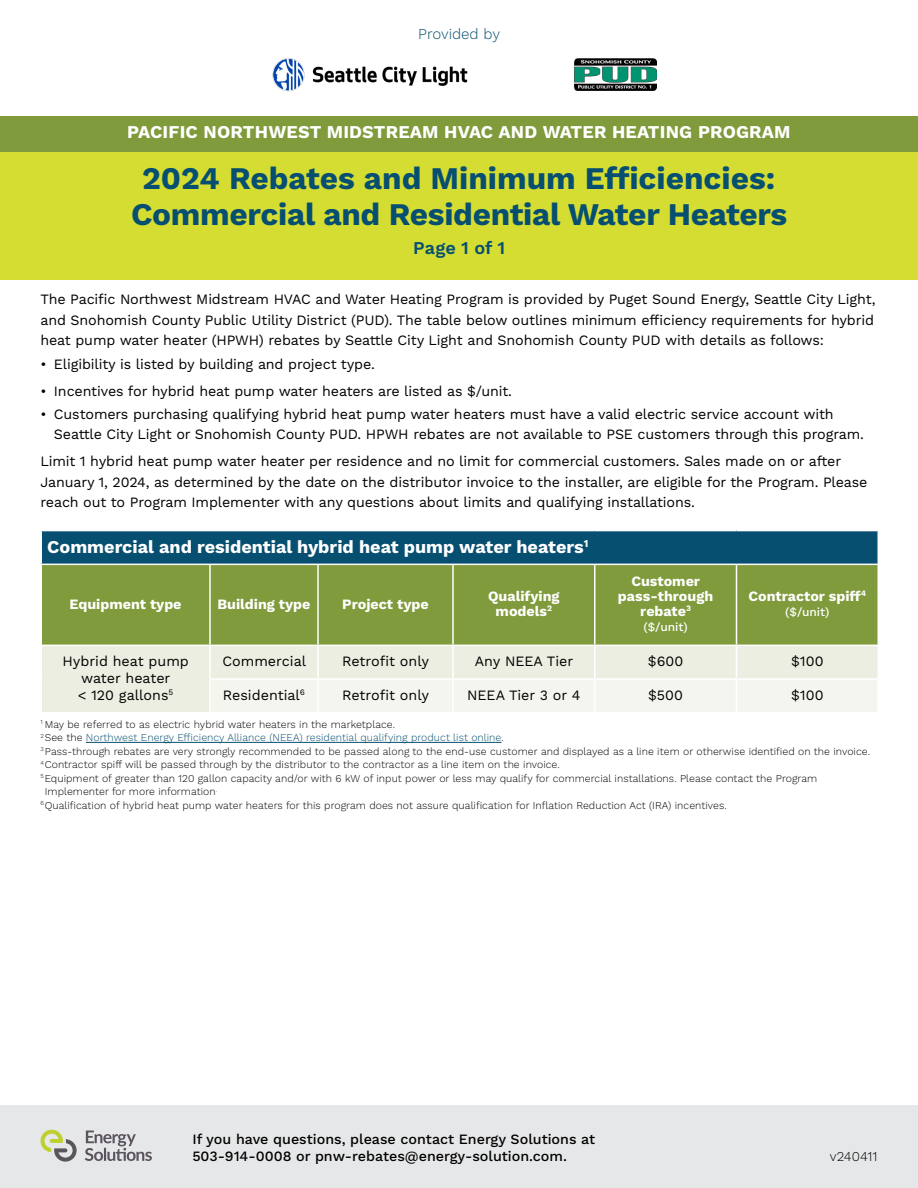
<style>
.page{position:relative;width:918px;height:1188px;background:#fff}
.page>*{position:absolute;margin:0;border:0;box-sizing:border-box;transform-origin:0 0}
.t1{font:700 31.5px/36px "Work Sans";letter-spacing:-.01em;color:#074f71;text-align:center}
.t2{font:700 18px "Work Sans";color:#fff}
.t3{font:600 18px "Work Sans";color:#074f71}
.t4{font:300 15px "Work Sans";color:#074f71}
.t5{font:14.25px/20.2px "Work Sans";letter-spacing:-.01em;color:#000}
.t6{font:700 14.25px/15px "Work Sans";color:#fff;text-align:center}
.t7{font:500 14.25px/17.2px "Work Sans";color:#000}
.t8{font:300 13.5px "Work Sans";color:#000}
.t9{font:500 12px "Work Sans";color:#fff}
.t10{font:300 10.5px "Work Sans";letter-spacing:.005em;color:#000}
.t11{font:300 10.5px "Work Sans";letter-spacing:.005em;color:#074f71}
.s1{color:#000}
</style>
<div class="page">
<div style="left:0;top:1106px;width:918px;height:82px;background:#e6e7e8"></div>
<div style="left:0;top:116px;width:918px;height:36px;background:#809b3c"></div>
<div style="left:0;top:152px;width:918px;height:127px;background:#d5dd33"></div>
<img style="left:272px;top:58px;width:196px;height:34px">
<img style="left:574px;top:59px;width:83px;height:31px">
<svg style="left:85px;top:1131px;width:67px;height:30px"></svg>
<svg style="left:41px;top:1130px;width:36px;height:32px"></svg>
<hr style="left:86px;top:742px;width:416px;height:1px;background:#074f71">
<div style="left:41px;top:531px;width:837px;height:33px;background:#074f71"></div>
<div style="left:42px;top:565px;width:836px;height:80px;background:#809b3c"></div>
<div style="left:42px;top:646px;width:836px;height:66px;background:#edeee2"></div>
<div style="left:211px;top:680px;width:667px;height:32px;background:#f5f5ef"></div>
<hr style="left:40px;top:531px;width:2px;height:33px;background:#fff">
<hr style="left:209px;top:565px;width:2px;height:80px;background:#fff">
<hr style="left:317px;top:565px;width:2px;height:80px;background:#fff">
<hr style="left:452px;top:565px;width:2px;height:80px;background:#fff">
<hr style="left:594px;top:565px;width:2px;height:80px;background:#fff">
<hr style="left:736px;top:565px;width:1px;height:80px;background:#fff">
<hr style="left:209px;top:646px;width:2px;height:32px;background:#fff">
<hr style="left:317px;top:646px;width:2px;height:32px;background:#fff">
<hr style="left:452px;top:646px;width:2px;height:32px;background:#fff">
<hr style="left:594px;top:646px;width:2px;height:32px;background:#fff">
<hr style="left:736px;top:646px;width:1px;height:32px;background:#fff">
<hr style="left:209px;top:678px;width:109px;height:2px;background:#fff">
<hr style="left:209px;top:680px;width:2px;height:32px;background:#fff">
<hr style="left:318px;top:678px;width:135px;height:2px;background:#fff">
<hr style="left:317px;top:680px;width:2px;height:32px;background:#fff">
<hr style="left:453px;top:678px;width:142px;height:2px;background:#fff">
<hr style="left:452px;top:680px;width:2px;height:32px;background:#fff">
<hr style="left:595px;top:678px;width:141px;height:2px;background:#fff">
<hr style="left:594px;top:680px;width:2px;height:32px;background:#fff">
<hr style="left:736px;top:678px;width:143px;height:2px;background:#fff">
<hr style="left:736px;top:680px;width:1px;height:32px;background:#fff">
<p class="t4" style="left:418px;top:25px;width:83px">Provided by</p>
<p class="t2" style="left:127px;top:121px;width:665px">PACIFIC NORTHWEST MIDSTREAM HVAC AND WATER HEATING PROGRAM</p>
<h1 class="t1" style="left:131px;top:162px;width:658px">2024 Rebates and Minimum Efficiencies:<br>Commercial and Residential Water Heaters</h1>
<p class="t3" style="left:413px;top:237px;width:93px">Page 1 of 1</p>
<p class="t5" style="left:40px;top:290px;width:836px;text-align:justify">The Pacific Northwest Midstream HVAC and Water Heating Program is provided by Puget Sound Energy, Seattle City Light, and Snohomish County Public Utility District (PUD). The table below outlines minimum efficiency requirements for hybrid heat pump water heater (HPWH) rebates by Seattle City Light and Snohomish County PUD with details as follows:</p>
<p class="t5" style="left:40px;top:354px;width:336px">• Eligibility is listed by building and project type.</p>
<p class="t5" style="left:40px;top:381px;width:473px">• Incentives for hybrid heat pump water heaters are listed as $/unit.</p>
<p class="t5" style="left:54px;top:405px;width:811px;text-indent:-13px">• Customers purchasing qualifying hybrid heat pump water heaters must have a valid electric service account with<br>Seattle City Light or Snohomish County PUD. HPWH rebates are not available to PSE customers through this program.</p>
<p class="t5" style="left:40px;top:452px;width:829px">Limit 1 hybrid heat pump water heater per residence and no limit for commercial customers. Sales made on or after<br>January 1, 2024, as determined by the date on the distributor invoice to the installer, are eligible for the Program. Please reach out to Program Implementer with any questions about limits and qualifying installations.</p>
<p class="t2" style="left:47px;top:536px;width:543px">Commercial and residential hybrid heat pump water heaters<sup>1</sup></p>
<p class="t6" style="left:70px;top:597px;width:113px">Equipment type</p>
<p class="t6" style="left:218px;top:597px;width:94px">Building type</p>
<p class="t6" style="left:342px;top:597px;width:88px">Project type</p>
<p class="t6" style="left:488px;top:590px;width:73px">Qualifying models<sup>2</sup></p>
<p class="t6" style="left:618px;top:575px;width:97px">Customer pass-through rebate<sup>3</sup></p>
<p class="t9" style="left:644px;top:620px;width:46px">($/unit)</p>
<p class="t6" style="left:749px;top:590px;width:119px">Contractor spiff<sup>4</sup></p>
<p class="t9" style="left:785px;top:605px;width:46px">($/unit)</p>
<p class="t5" style="left:62px;top:653px;width:128px;line-height:17.1px;text-align:center">Hybrid heat pump water heater<br>&lt; 120 gallons<sup>5</sup></p>
<p class="t5" style="left:222px;top:652px;width:85px">Commercial</p>
<p class="t5" style="left:342px;top:652px;width:88px">Retrofit only</p>
<p class="t5" style="left:475px;top:652px;width:100px">Any NEEA Tier</p>
<p class="t5" style="left:648px;top:652px;width:37px">$600</p>
<p class="t5" style="left:791px;top:652px;width:34px">$100</p>
<p class="t5" style="left:223px;top:686px;width:84px">Residential<sup>6</sup></p>
<p class="t5" style="left:342px;top:686px;width:88px">Retrofit only</p>
<p class="t5" style="left:467px;top:686px;width:115px">NEEA Tier 3 or 4</p>
<p class="t5" style="left:648px;top:686px;width:36px">$500</p>
<p class="t5" style="left:791px;top:686px;width:34px">$100</p>
<p class="t10" style="left:40px;top:718px;width:356px"><sup>1</sup> May be referred to as electric hybrid water heaters in the marketplace.</p>
<p class="t11" style="left:40px;top:732px;width:465px"><sup>2</sup><span class="s1">See the</span> Northwest Energy Efficiency Alliance (NEEA) residential qualifying product list online<span class="s1">.</span></p>
<p class="t10" style="left:40px;top:745px;width:831px"><sup>3</sup>Pass-through rebates are very strongly recommended to be passed along to the end-use customer and displayed as a line item or otherwise identified on the invoice.</p>
<p class="t10" style="left:40px;top:759px;width:521px"><sup>4</sup>Contractor spiff will be passed through by the distributor to the contractor as a line item on the invoice.</p>
<p class="t10" style="left:40px;top:772px;width:778px"><sup>5</sup>Equipment of greater than 120 gallon capacity and/or with 6 kW of input power or less may qualify for commercial installations. Please contact the Program</p>
<p class="t10" style="left:45px;top:786px;width:174px">Implementer for more information<sup>.</sup></p>
<p class="t10" style="left:40px;top:799px;width:688px"><sup>6</sup>Qualification of hybrid heat pump water heaters for this program does not assure qualification for Inflation Reduction Act (IRA) incentives.</p>
<p class="t7" style="left:192px;top:1131px;width:404px">If you have questions, please contact Energy Solutions at<br>503-914-0008 or pnw-rebates@energy-solution.com.</p>
<p class="t8" style="left:830px;top:1148px;width:49px">v240411</p>
</div>
